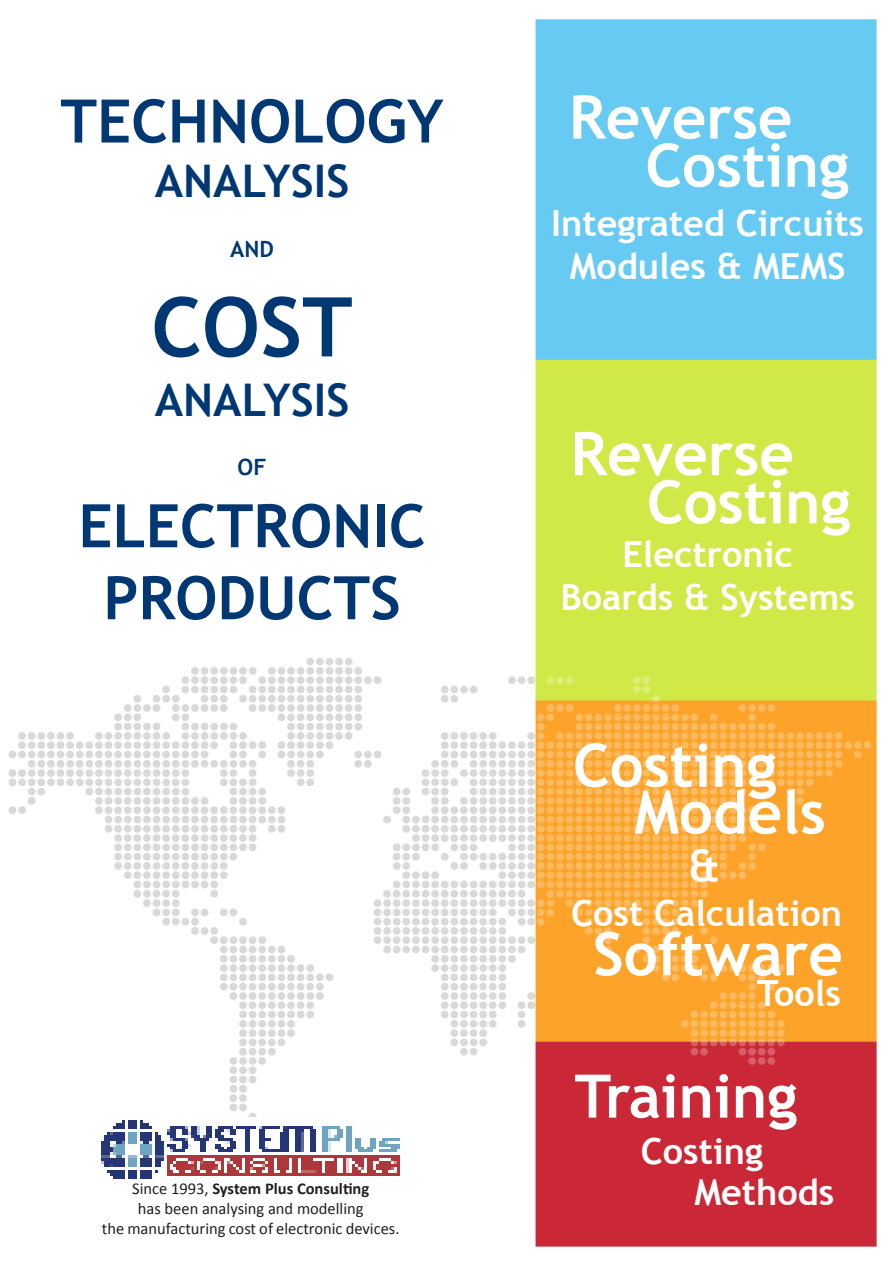
<style>
.page{position:relative;width:893px;height:1263px;background:#fff}
.page>*{position:absolute;margin:0;border:0;box-sizing:border-box;transform-origin:0 0}
.t1{font:700 82.5px "Trebuchet MS";color:#013874}
.t2{font:700 60px/48.2px "Trebuchet MS";color:#fff}
.t3{font:700 60px/72px "Trebuchet MS";color:#013874;text-align:center}
.t4{font:700 45px "Trebuchet MS";color:#013874}
.t5{font:700 45px "Trebuchet MS";color:#fff}
.t6{font:700 36px/43.2px "Trebuchet MS";color:#fff;text-align:center}
.t7{font:700 22.5px "Trebuchet MS";color:#013874}
.t8{font:16.5px/19.8px "Calibri";color:#231f20;text-align:center}
.s1{font-weight:700}
</style>
<div class="page">
<img style="left:8px;top:19px;width:869px;height:1228px">
<img style="left:102px;top:1117px;width:298px;height:61px">
<h2 class="t3" style="left:60px;top:85px;width:385px">TECHNOLOGY</h2>
<h3 class="t4" style="left:155px;top:152px;width:196px">ANALYSIS</h3>
<h3 class="t7" style="left:230px;top:235px;width:45px">AND</h3>
<h1 class="t1" style="left:151px;top:276px;width:203px">COST</h1>
<h3 class="t4" style="left:155px;top:372px;width:196px">ANALYSIS</h3>
<h3 class="t7" style="left:238px;top:453px;width:30px">OF</h3>
<h2 class="t3" style="left:78px;top:490px;width:349px">ELECTRONIC<br>PRODUCTS</h2>
<p class="t8" style="left:102px;top:1179px;width:299px">Since 1993, <span class="s1">System Plus Consulting<br></span>has been analysing and modelling<br>the manufacturing cost of electronic devices.</p>
<h2 class="t2" style="left:645px;top:93px;width:205px;text-indent:-76px">Reverse<br>Costing</h2>
<h3 class="t6" style="left:551px;top:202px;width:314px">Integrated Circuits<br>Modules &amp; MEMS</h3>
<h2 class="t2" style="left:647px;top:430px;width:205px;text-indent:-76px">Reverse<br>Costing</h2>
<h3 class="t6" style="left:560px;top:533px;width:296px">Electronic<br>Boards &amp; Systems</h3>
<h2 class="t2" style="left:634px;top:742px;width:193px;line-height:46.8px;text-indent:-61px">Costing<br>Models</h2>
<h3 class="t5" style="left:688px;top:838px;width:33px">&amp;</h3>
<h3 class="t6" style="left:571px;top:891px;width:272px">Cost Calculation</h3>
<h2 class="t2" style="left:593px;top:930px;width:251px">Software</h2>
<h3 class="t6" style="left:757px;top:971px;width:86px">Tools</h3>
<h2 class="t2" style="left:574px;top:1072px;width:224px">Training</h2>
<h3 class="t6" style="left:694px;top:1130px;width:141px;line-height:41.1px;text-align:left;text-indent:-54px">Costing<br>Methods</h3>
</div>
